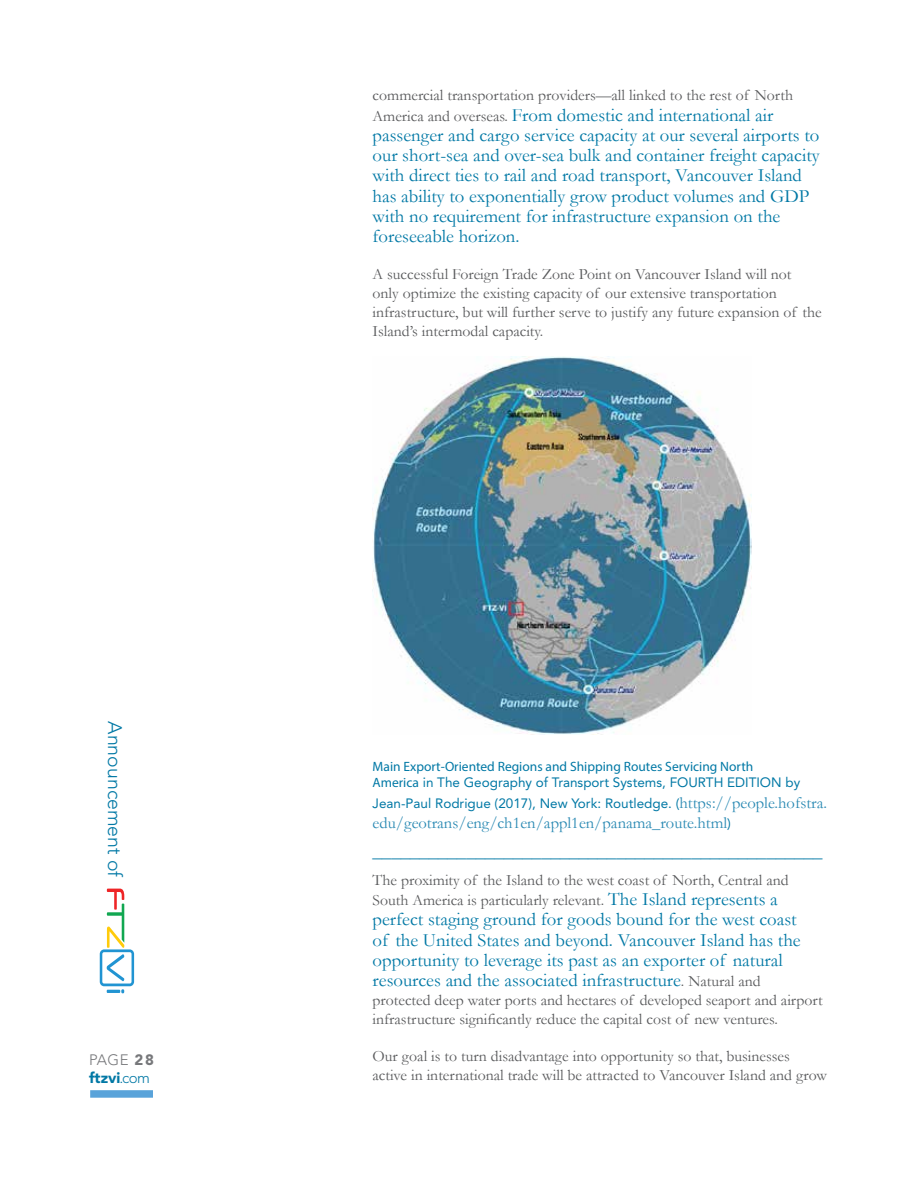
<style>
.page{position:relative;width:918px;height:1188px;background:#fff}
.page>*{position:absolute;margin:0;border:0;box-sizing:border-box;transform-origin:0 0}
.t1{font:300 19.5px "Avenir LT Std";color:#0078a5}
.t2{font:18.75px/20.2px "Garamond";color:#0078a5}
.t3{font:16.5px "Garamond";color:#2989b3}
.t4{font:15.75px/18.9px "Garamond";color:#58595b}
.t5{font:900 15px/18px "Avenir LT Std";color:#0078a5}
.t6{font:13.5px/20.2px "Avenir LT Std";color:#0078a5}
.t7{font:13.5px "Myriad Pro";color:#0078a5}
.s1{font-weight:300;color:#77787b}
.s2{color:#77787b}
.s3{font-weight:300}
.s4{font-size:15.75px;color:#58595b}
.s5{font-family:"Myriad Pro"}
.s6{font-family:"Garamond";font-size:16.5px;color:#2989b3}
.s7{font-family:"Avenir LT Std";font-size:13.5px;color:#0078a5}
.s8{font-size:18.75px;color:#0078a5}
</style>
<div class="page">
<div style="left:90px;top:1090px;width:63px;height:8px;background:#59a3da"></div>
<svg style="left:100px;top:889px;width:34px;height:104px"></svg>
<img style="left:373px;top:357px;width:379px;height:378px">
<p class="t1" style="left:126px;top:721px;width:158px;rotate:90deg">Announcement of</p>
<p class="t5" style="left:89px;top:1051px;width:66px"><span class="s1">PAGE</span> <span class="s2">28 </span>ftzvi<span class="s3">.com</span></p>
<p class="t4" style="left:373px;top:86px;width:422px">commercial transportation providers—all linked to the rest of North</p>
<p class="t2" style="left:373px;top:104px;width:449px"><span class="s4">America and overseas.</span> From domestic and international air passenger and cargo service capacity at our several airports to our short-sea and over-sea bulk and container freight capacity with direct ties to rail and road transport, Vancouver Island has ability to exponentially grow product volumes and GDP with no requirement for infrastructure expansion on the foreseeable horizon.</p>
<p class="t4" style="left:373px;top:264px;width:451px">A successful Foreign Trade Zone Point on Vancouver Island will not<br>only optimize the existing capacity of our extensive transportation infrastructure, but will further serve to justify any future expansion of the Island’s intermodal capacity.</p>
<p class="t7" style="left:373px;top:758px;width:382px">Main Export-Oriented Regions and Shipping Routes Servicing North</p>
<p class="t6" style="left:373px;top:773px;width:456px"><span class="s5">America</span> in The Geography of Transport Systems, FOURTH EDITION by<br>Jean-Paul Rodrigue (2017), New York: Routledge. (<span class="s6">https://people.hofstra.</span></p>
<p class="t3" style="left:373px;top:812px;width:360px">edu/geotrans/eng/ch1en/appl1en/panama_route.html<span class="s7">)</span></p>
<p class="t2" style="left:373px;top:841px;width:452px">________________________________________________</p>
<p class="t4" style="left:373px;top:869px;width:418px;line-height:20.2px">The proximity of the Island to the west coast of North, Central and<br>South America is particularly relevant. <span class="s8">The Island represents a</span></p>
<p class="t2" style="left:373px;top:909px;width:430px">perfect staging ground for goods bound for the west coast of the United States and beyond. Vancouver Island has the opportunity to leverage its past as an exporter of natural resources and the associated infrastructure<span class="s4">. Natural and</span></p>
<p class="t4" style="left:373px;top:990px;width:452px">protected deep water ports and hectares of developed seaport and airport infrastructure significantly reduce the capital cost of new ventures.</p>
<p class="t4" style="left:373px;top:1046px;width:456px">Our goal is to turn disadvantage into opportunity so that, businesses active in international trade will be attracted to Vancouver Island and grow</p>
</div>
